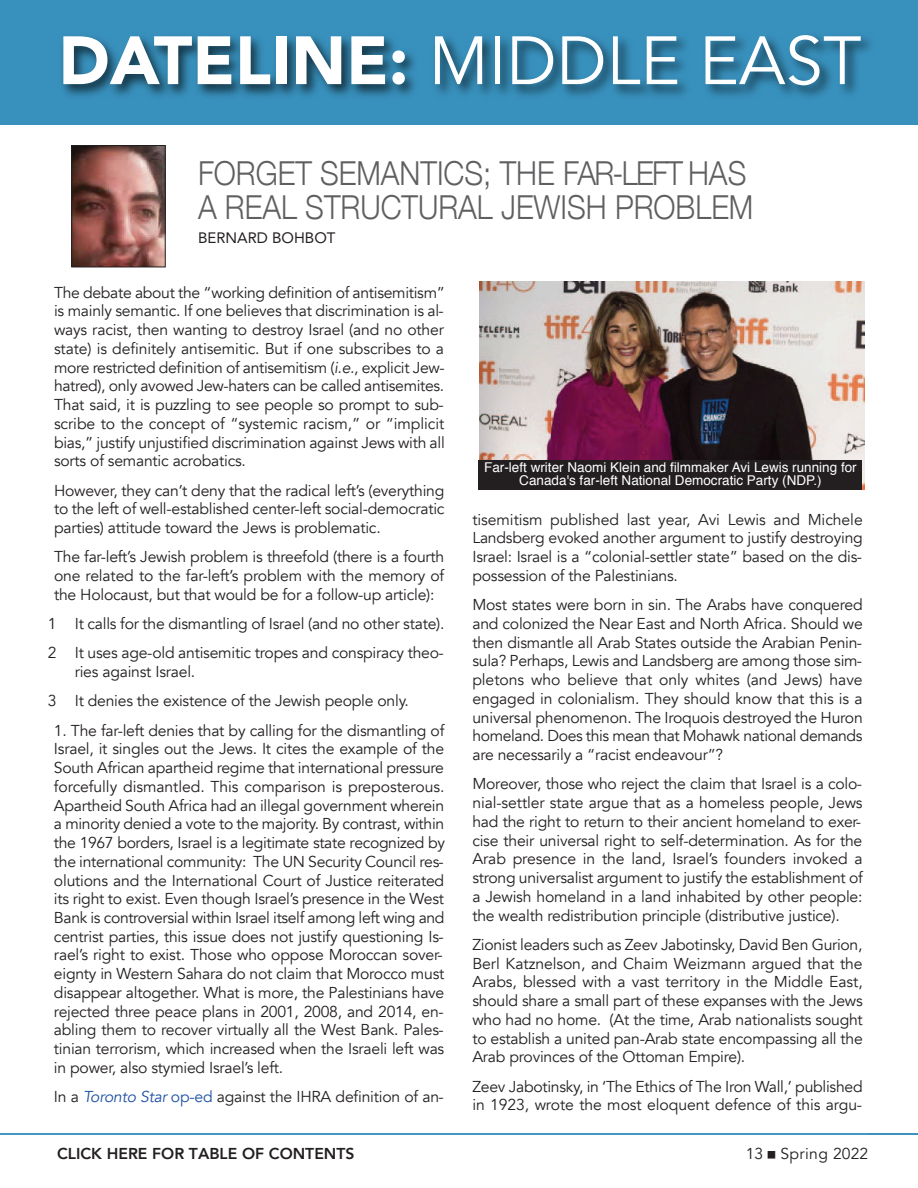
<style>
.page{position:relative;width:918px;height:1188px;background:#fff}
.page>*{position:absolute;margin:0;border:0;box-sizing:border-box;transform-origin:0 0}
.t1{font:67.5px "Avenir";color:#fff}
.t2{font:300 33px/34.5px "Helvetica Neue";color:#5f5f62;scale:.9 1}
.t3{font:15.75px/18.8px "Avenir";letter-spacing:-.015em;color:#231f20;text-align:justify}
.t4{font:800 15.75px "Avenir";color:#231f20}
.t5{font:15.75px "Avenir";letter-spacing:.025em;color:#231f20}
.t6{font:15px "Avenir LT Std";color:#231f20}
.t7{font:13.5px/13.2px "Helvetica";color:#fff;text-align:center}
.s1{font-weight:900}
.s2{font-style:italic}
.s3{font-style:italic;color:#1e51a3}
.s4{color:#1e51a3}
</style>
<div class="page">
<div style="left:4px;top:0;width:914px;height:124px;background:#3891bd"></div>
<img style="left:23px;top:36px;width:892px;height:156px">
<hr style="left:0;top:0;width:4px;height:124px;background:#3891bd">
<hr style="left:0;top:1133px;width:918px;height:2px;background:#3891bd">
<img style="left:74px;top:147px;width:89px;height:118px">
<div style="left:72px;top:145px;width:93px;height:122px;border:1px solid #231f20"></div>
<img style="left:480px;top:282px;width:385px;height:208px">
<div style="left:479px;top:460px;width:383px;height:30px;background:#231f20"></div>
<h1 class="t1" style="left:59px;top:21px;width:805px"><span class="s1">DATELINE:</span> MIDDLE EAST</h1>
<h2 class="t2" style="left:198px;top:154px;width:619px">FORGET SEMANTICS; THE FAR-LEFT HAS<br>A REAL STRUCTURAL JEWISH PROBLEM</h2>
<p class="t6" style="left:198px;top:229px;width:139px">BERNARD BOHBOT</p>
<p class="t3" style="left:54px;top:283px;width:392px">The debate about the “working definition of antisemitism” is mainly semantic. If one believes that discrimination is al&shy;ways racist, then wanting to destroy Israel (and no other state) is definitely antisemitic. But if one subscribes to a more restricted definition of antisemitism (<span class="s2">i.e.</span>, explicit Jew&shy;hatred), only avowed Jew-haters can be called antisemites.<br>That said, it is puzzling to see people so prompt to sub&shy;scribe to the concept of “systemic racism,” or “implicit bias,” justify unjustified discrimination against Jews with all sorts of semantic acrobatics.</p>
<p class="t3" style="left:54px;top:481px;width:392px">However, they can’t deny that the radical left’s (everything to the left of well-established center-left social-democratic parties) attitude toward the Jews is problematic.</p>
<p class="t3" style="left:54px;top:548px;width:392px">The far-left’s Jewish problem is threefold (there is a fourth one related to the far-left’s problem with the memory of the Holocaust, but that would be for a follow-up article):</p>
<p class="t3" style="left:48px;top:609px;width:398px;line-height:29.2px">1 It calls for the dismantling of Israel (and no other state).<br>2 It uses age-old antisemitic tropes and conspiracy theo-</p>
<p class="t3" style="left:48px;top:657px;width:363px;line-height:29.2px;text-indent:27px">ries against Israel.<br>3 It denies the existence of the Jewish people only.</p>
<p class="t3" style="left:54px;top:721px;width:393px;text-align:left">1. The far-left denies that by calling for the dismantling of Israel, it singles out the Jews. It cites the example of the South African apartheid regime that international pressure forcefully dismantled. This comparison is preposterous.<br>Apartheid South Africa had an illegal government wherein a minority denied a vote to the majority. By contrast, within the 1967 borders, Israel is a legitimate state recognized by the international community: The UN Security Council res&shy;olutions and the International Court of Justice reiterated its right to exist. Even though Israel’s presence in the West Bank is controversial within Israel itself among left wing and centrist parties, this issue does not justify questioning Is&shy;rael’s right to exist. Those who oppose Moroccan sover&shy;eignty in Western Sahara do not claim that Morocco must disappear altogether. What is more, the Palestinians have rejected three peace plans in 2001, 2008, and 2014, en&shy;abling them to recover virtually all the West Bank. Pales&shy;tinian terrorism, which increased when the Israeli left was in power, also stymied Israel’s left.</p>
<p class="t3" style="left:54px;top:1088px;width:391px">In a <span class="s3">Toronto Star</span> <span class="s4">op-ed</span> against the IHRA definition of an-</p>
<p class="t4" style="left:57px;top:1141px;width:299px">CLICK HERE FOR TABLE OF CONTENTS</p>
<p class="t7" style="left:484px;top:461px;width:374px">Far-left writer Naomi Klein and filmmaker Avi Lewis running for<br>Canada's far-left National Democratic Party (NDP.)</p>
<p class="t3" style="left:472px;top:510px;width:392px">tisemitism published last year, Avi Lewis and Michele Landsberg evoked another argument to justify destroying Israel: Israel is a “colonial-settler state” based on the dis&shy;possession of the Palestinians.</p>
<p class="t3" style="left:472px;top:596px;width:392px">Most states were born in sin. The Arabs have conquered and colonized the Near East and North Africa. Should we then dismantle all Arab States outside the Arabian Penin&shy;sula? Perhaps, Lewis and Landsberg are among those sim&shy;pletons who believe that only whites (and Jews) have engaged in colonialism. They should know that this is a universal phenomenon. The Iroquois destroyed the Huron homeland. Does this mean that Mohawk national demands are necessarily a “racist endeavour”?</p>
<p class="t3" style="left:472px;top:775px;width:392px">Moreover, those who reject the claim that Israel is a colo&shy;nial-settler state argue that as a homeless people, Jews had the right to return to their ancient homeland to exer&shy;cise their universal right to self-determination. As for the Arab presence in the land, Israel’s founders invoked a strong universalist argument to justify the establishment of a Jewish homeland in a land inhabited by other people: the wealth redistribution principle (distributive justice).</p>
<p class="t3" style="left:472px;top:935px;width:392px">Zionist leaders such as Zeev Jabotinsky, David Ben Gurion, Berl Katznelson, and Chaim Weizmann argued that the Arabs, blessed with a vast territory in the Middle East, should share a small part of these expanses with the Jews who had no home. (At the time, Arab nationalists sought to establish a united pan-Arab state encompassing all the Arab provinces of the Ottoman Empire).</p>
<p class="t3" style="left:472px;top:1077px;width:392px">Zeev Jabotinsky, in ‘The Ethics of The Iron Wall,’ published in 1923, wrote the most eloquent defence of this argu-</p>
<p class="t5" style="left:746px;top:1144px;width:124px">13 Spring 2022</p>
</div>
